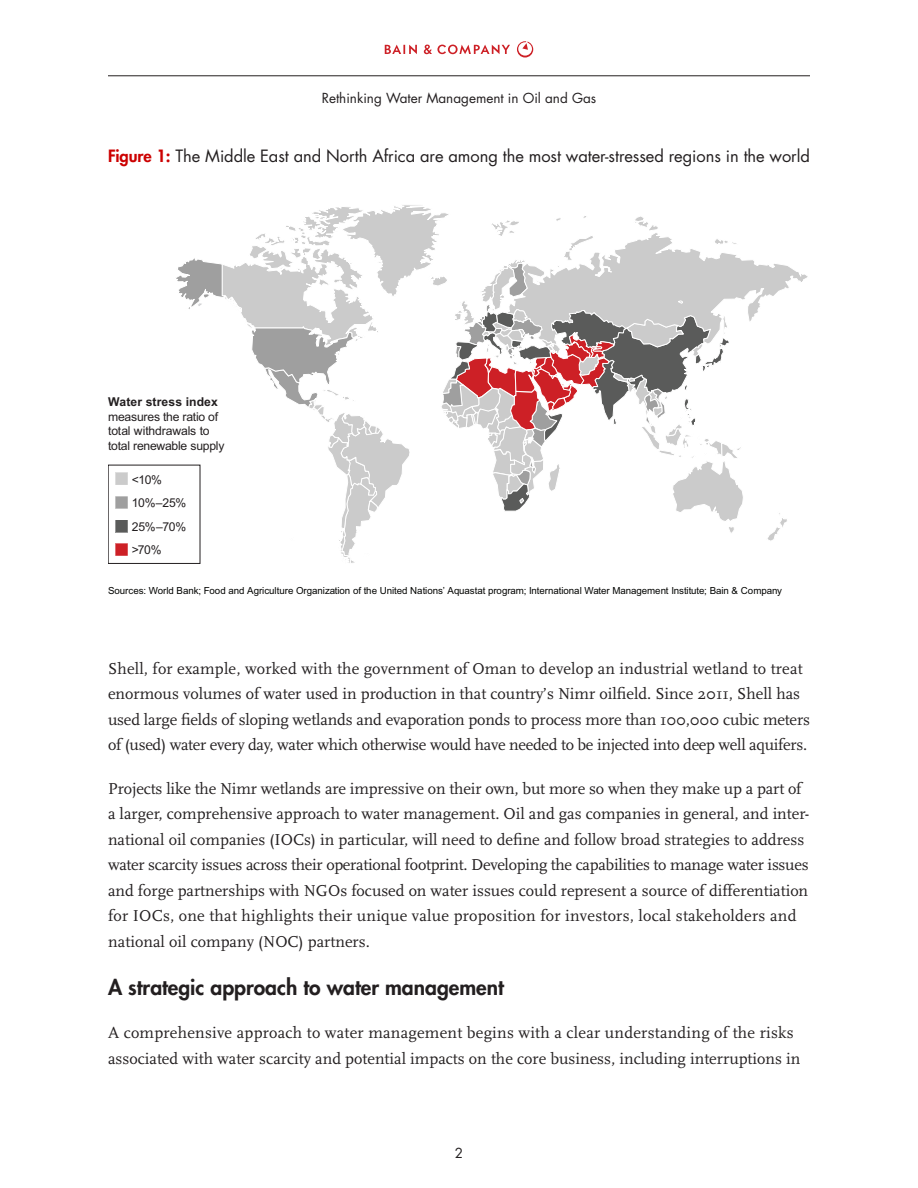
<style>
.page{position:relative;width:918px;height:1188px;background:#fff}
.page>*{position:absolute;margin:0;border:0;box-sizing:border-box;transform-origin:0 0}
.Subhead_1{font:800 21px "Futura";color:#231f20}
.Body_text{font:16.5px/25.5px "Scala";color:#231f20}
.Chart_tagline{font:16.5px "Futura";letter-spacing:-.005em;color:#231f20}
.t1{font:13.5px "Futura";color:#231f20}
.t2{font:12.15px/23.5px "Arial";letter-spacing:-.02em;color:#231f20}
.t3{font:9.75px "Arial";letter-spacing:-.005em;color:#040503}
.s1{font-weight:800;color:#c00}
.s2{font-weight:700}
</style>
<div class="page">
<hr style="left:108px;top:76px;width:702px;height:1px;background:#231f20">
<svg style="left:385px;top:45px;width:32px;height:9px"></svg>
<svg style="left:424px;top:45px;width:86px;height:9px"></svg>
<svg style="left:517px;top:41px;width:16px;height:17px"></svg>
<svg style="left:174px;top:205px;width:634px;height:359px"></svg>
<svg style="left:115px;top:472px;width:13px;height:13px"></svg>
<svg style="left:115px;top:496px;width:13px;height:13px"></svg>
<svg style="left:115px;top:520px;width:13px;height:13px"></svg>
<svg style="left:115px;top:543px;width:13px;height:13px"></svg>
<p class="t1" style="left:322px;top:89px;width:276px">Rethinking Water Management in Oil and Gas</p>
<p class="Chart_tagline" style="left:108px;top:145px;width:703px"><span class="s1">Figure 1:</span> The Middle East and North Africa are among the most water-stressed regions in the world</p>
<p class="t2" style="left:108px;top:394px;width:118px;line-height:14.5px"><span class="s2">Water stress index </span>measures the ratio of total withdrawals to total renewable supply</p>
<p class="t2" style="left:132px;top:467px;width:56px">&lt;10%<br>10%–25%<br>25%–70% &gt;70%</p>
<p class="t3" style="left:108px;top:584px;width:675px">Sources: World Bank; Food and Agriculture Organization of the United Nations’ Aquastat program; International Water Management Institute; Bain &amp; Company</p>
<p class="Body_text" style="left:108px;top:656px;width:704px">Shell, for example, worked with the government of Oman to develop an industrial wetland to treat enormous volumes of water used in production in that country’s Nimr oilfield. Since 2011, Shell has used large fields of sloping wetlands and evaporation ponds to process more than 100,000 cubic meters of (used) water every day, water which otherwise would have needed to be injected into deep well aquifers.</p>
<p class="Body_text" style="left:108px;top:776px;width:703px">Projects like the Nimr wetlands are impressive on their own, but more so when they make up a part of a larger, comprehensive approach to water management. Oil and gas companies in general, and inter&shy;national oil companies (IOCs) in particular, will need to define and follow broad strategies to address water scarcity issues across their operational footprint. Developing the capabilities to manage water issues and forge partnerships with NGOs focused on water issues could represent a source of differentiation for IOCs, one that highlights their unique value proposition for investors, local stakeholders and national oil company (NOC) partners.</p>
<p class="Subhead_1" style="left:108px;top:973px;width:397px">A strategic approach to water management</p>
<p class="Body_text" style="left:108px;top:1021px;width:694px">A comprehensive approach to water management begins with a clear understanding of the risks associated with water scarcity and potential impacts on the core business, including interruptions in</p>
<p class="t1" style="left:455px;top:1144px;width:10px">2</p>
</div>
